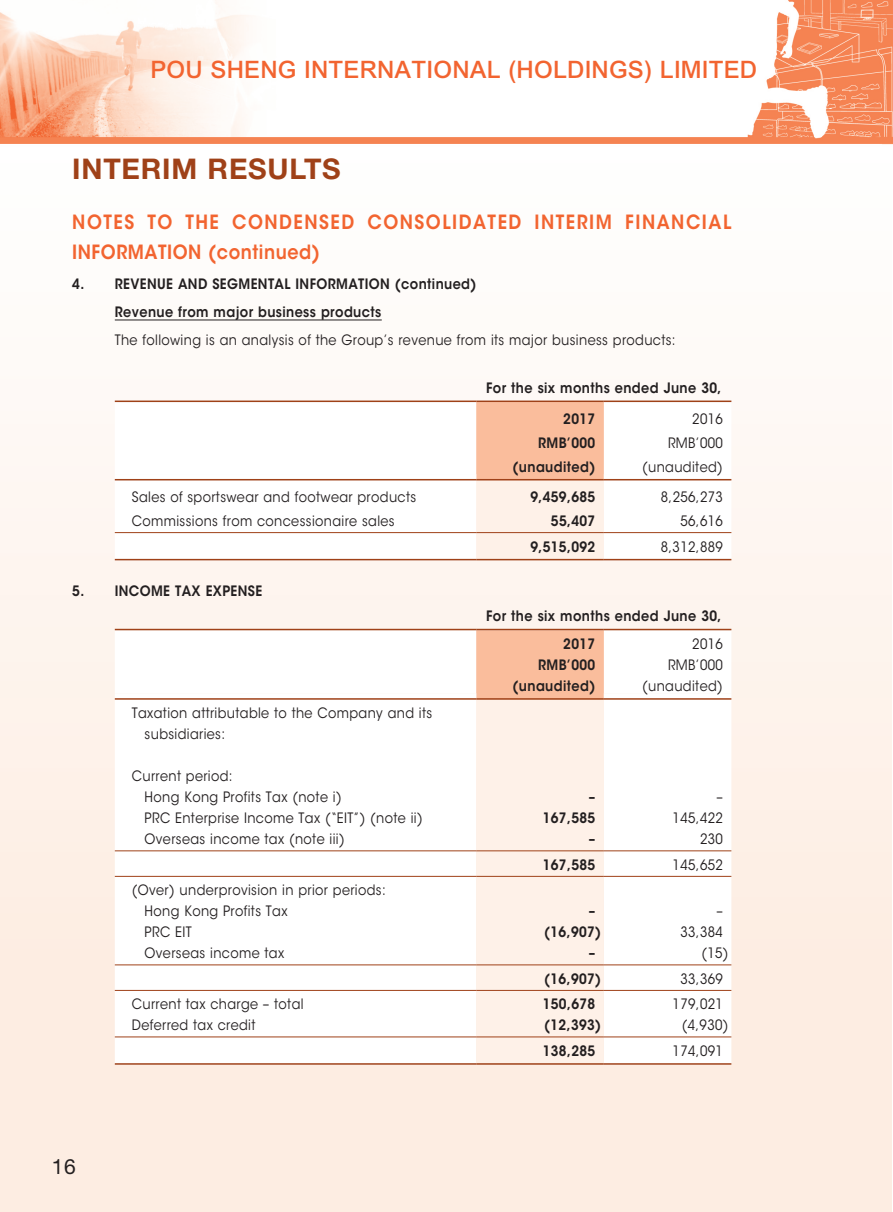
<style>
.page{position:relative;width:893px;height:1212px;background:#fff}
.page>*{position:absolute;margin:0;border:0;box-sizing:border-box;transform-origin:0 0}
.t1{font:700 28.5px "Helvetica Neue LT Std";letter-spacing:.03em;color:#9f4118}
.t2{font:500 24px "Arial MT Std";letter-spacing:.01em;color:#f26430}
.t3{font:21px "Helvetica Neue LT Std";color:#231f20}
.t4{font:600 19.5px/30px "ITC Avant Garde Std";letter-spacing:.085em;color:#f26430;scale:.9 1}
.t5{font:14.25px/21px "ITC Avant Garde Std";letter-spacing:.03em;color:#231f20;scale:.9 1}
.t6{font:600 14.25px/28.2px "ITC Avant Garde Std";letter-spacing:.03em;color:#231f20;scale:.9 1}
</style>
<div class="page">
<img style="left:0;top:0;width:892px;height:145px">
<div style="left:0;top:148px;width:892px;height:1064px;background:linear-gradient(to bottom,#fefdfc,#fdeadd)"></div>
<hr style="left:115px;top:320px;width:267px;height:1px;background:#231f20">
<svg style="left:115px;top:402px;width:616px;height:157px"></svg>
<hr style="left:115px;top:400px;width:361px;height:2px;background:#9f4118">
<hr style="left:476px;top:400px;width:128px;height:2px;background:#9f4118">
<hr style="left:604px;top:400px;width:127px;height:2px;background:#9f4118">
<hr style="left:115px;top:479px;width:361px;height:1px;background:#9f4118">
<hr style="left:476px;top:479px;width:128px;height:1px;background:#9f4118">
<hr style="left:604px;top:479px;width:127px;height:1px;background:#9f4118">
<hr style="left:115px;top:532px;width:361px;height:1px;background:#9f4118">
<hr style="left:476px;top:532px;width:128px;height:1px;background:#9f4118">
<hr style="left:604px;top:532px;width:127px;height:1px;background:#9f4118">
<hr style="left:115px;top:559px;width:361px;height:1px;background:#9f4118">
<hr style="left:476px;top:559px;width:128px;height:1px;background:#9f4118">
<hr style="left:604px;top:559px;width:127px;height:1px;background:#9f4118">
<svg style="left:115px;top:700px;width:616px;height:363px"></svg>
<svg style="left:115px;top:630px;width:616px;height:68px"></svg>
<div style="left:476px;top:700px;width:128px;height:363px;background:#fef1e8"></div>
<hr style="left:115px;top:629px;width:361px;height:1px;background:#9f4118">
<hr style="left:476px;top:629px;width:128px;height:1px;background:#9f4118">
<hr style="left:604px;top:629px;width:127px;height:1px;background:#9f4118">
<hr style="left:115px;top:698px;width:361px;height:2px;background:#9f4118">
<hr style="left:476px;top:698px;width:128px;height:2px;background:#9f4118">
<hr style="left:604px;top:698px;width:127px;height:2px;background:#9f4118">
<hr style="left:115px;top:850px;width:361px;height:1px;background:#9f4118">
<hr style="left:476px;top:850px;width:128px;height:1px;background:#9f4118">
<hr style="left:604px;top:850px;width:127px;height:1px;background:#9f4118">
<hr style="left:115px;top:876px;width:361px;height:1px;background:#9f4118">
<hr style="left:476px;top:876px;width:128px;height:1px;background:#9f4118">
<hr style="left:604px;top:876px;width:127px;height:1px;background:#9f4118">
<hr style="left:115px;top:964px;width:361px;height:1px;background:#9f4118">
<hr style="left:476px;top:964px;width:128px;height:1px;background:#9f4118">
<hr style="left:604px;top:964px;width:127px;height:1px;background:#9f4118">
<hr style="left:115px;top:990px;width:361px;height:1px;background:#9f4118">
<hr style="left:476px;top:990px;width:128px;height:1px;background:#9f4118">
<hr style="left:604px;top:990px;width:127px;height:1px;background:#9f4118">
<hr style="left:115px;top:1036px;width:361px;height:1px;background:#9f4118">
<hr style="left:476px;top:1036px;width:128px;height:1px;background:#9f4118">
<hr style="left:604px;top:1036px;width:127px;height:1px;background:#9f4118">
<hr style="left:115px;top:1063px;width:361px;height:2px;background:#9f4118">
<hr style="left:476px;top:1063px;width:128px;height:2px;background:#9f4118">
<hr style="left:604px;top:1063px;width:127px;height:2px;background:#9f4118">
<h2 class="t2" style="left:150px;top:55px;width:608px">POU SHENG INTERNATIONAL (HOLDINGS) LIMITED</h2>
<h1 class="t1" style="left:72px;top:151px;width:270px">INTERIM RESULTS</h1>
<h3 class="t4" style="left:72px;top:207px;width:734px">NOTES TO THE CONDENSED CONSOLIDATED INTERIM FINANCIAL<br>INFORMATION (continued)</h3>
<p class="t6" style="left:115px;top:269px;width:403px;text-indent:-43px">4. REVENUE AND SEGMENTAL INFORMATION (continued)<br>Revenue from major business products</p>
<p class="t5" style="left:115px;top:330px;width:625px">The following is an analysis of the Group’s revenue from its major business products:</p>
<p class="t6" style="left:563px;top:373px;width:177px;line-height:30.5px;text-indent:-77px">For the six months ended June 30,<br>2017</p>
<p class="t5" style="left:692px;top:408px;width:36px">2016</p>
<p class="t6" style="left:538px;top:428px;width:65px">RMB’000</p>
<p class="t5" style="left:668px;top:432px;width:62px">RMB’000</p>
<p class="t6" style="left:513px;top:452px;width:93px">(unaudited)</p>
<p class="t5" style="left:642px;top:456px;width:91px">(unaudited)</p>
<p class="t5" style="left:132px;top:487px;width:317px">Sales of sportswear and footwear products</p>
<p class="t6" style="left:530px;top:483px;width:74px">9,459,685</p>
<p class="t5" style="left:661px;top:487px;width:70px">8,256,273</p>
<p class="t5" style="left:132px;top:510px;width:294px">Commissions from concessionaire sales</p>
<p class="t6" style="left:551px;top:507px;width:51px">55,407</p>
<p class="t5" style="left:680px;top:510px;width:49px">56,616</p>
<p class="t6" style="left:530px;top:532px;width:74px">9,515,092</p>
<p class="t5" style="left:661px;top:536px;width:70px">8,312,889</p>
<p class="t6" style="left:72px;top:577px;width:213px">5. INCOME TAX EXPENSE</p>
<p class="t6" style="left:563px;top:602px;width:177px;line-height:27.5px;text-indent:-77px">For the six months ended June 30,<br>2017</p>
<p class="t5" style="left:692px;top:633px;width:36px">2016</p>
<p class="t5" style="left:145px;top:703px;width:321px;text-indent:-13px">Taxation attributable to the Company and its subsidiaries:</p>
<p class="t5" style="left:145px;top:766px;width:220px;text-indent:-13px">Current period:<br>Hong Kong Profits Tax (note i)</p>
<p class="t6" style="left:538px;top:650px;width:65px">RMB’000</p>
<p class="t5" style="left:668px;top:654px;width:62px">RMB’000</p>
<p class="t6" style="left:513px;top:671px;width:93px">(unaudited)</p>
<p class="t5" style="left:642px;top:675px;width:91px">(unaudited)</p>
<p class="t6" style="left:589px;top:783px;width:9px">–</p>
<p class="t5" style="left:716px;top:787px;width:9px">–</p>
<p class="t5" style="left:145px;top:808px;width:311px">PRC Enterprise Income Tax (“EIT”) (note ii)</p>
<p class="t6" style="left:543px;top:804px;width:60px">167,585</p>
<p class="t5" style="left:673px;top:808px;width:57px">145,422</p>
<p class="t5" style="left:145px;top:829px;width:224px">Overseas income tax (note iii)</p>
<p class="t6" style="left:589px;top:825px;width:9px">–</p>
<p class="t5" style="left:700px;top:829px;width:27px">230</p>
<p class="t6" style="left:543px;top:850px;width:60px">167,585</p>
<p class="t5" style="left:673px;top:854px;width:57px">145,652</p>
<p class="t5" style="left:145px;top:880px;width:269px;text-indent:-13px">(Over) underprovision in prior periods:<br>Hong Kong Profits Tax</p>
<p class="t6" style="left:589px;top:897px;width:9px">–</p>
<p class="t5" style="left:716px;top:901px;width:9px">–</p>
<h3 class="t3" style="left:52px;top:1154px;width:25px">16</h3>
<p class="t5" style="left:145px;top:922px;width:54px">PRC EIT</p>
<p class="t6" style="left:544px;top:918px;width:65px">(16,907)</p>
<p class="t5" style="left:680px;top:922px;width:49px">33,384</p>
<p class="t5" style="left:145px;top:943px;width:157px">Overseas income tax</p>
<p class="t6" style="left:589px;top:939px;width:9px">–</p>
<p class="t5" style="left:701px;top:943px;width:32px">(15)</p>
<p class="t6" style="left:544px;top:964px;width:65px">(16,907)</p>
<p class="t5" style="left:680px;top:968px;width:49px">33,369</p>
<p class="t5" style="left:132px;top:994px;width:192px">Current tax charge – total</p>
<p class="t6" style="left:543px;top:990px;width:60px">150,678</p>
<p class="t5" style="left:673px;top:994px;width:57px">179,021</p>
<p class="t5" style="left:132px;top:1015px;width:139px">Deferred tax credit</p>
<p class="t6" style="left:544px;top:1011px;width:65px">(12,393)</p>
<p class="t5" style="left:682px;top:1015px;width:53px">(4,930)</p>
<p class="t6" style="left:543px;top:1036px;width:60px">138,285</p>
<p class="t5" style="left:673px;top:1040px;width:57px">174,091</p>
</div>
